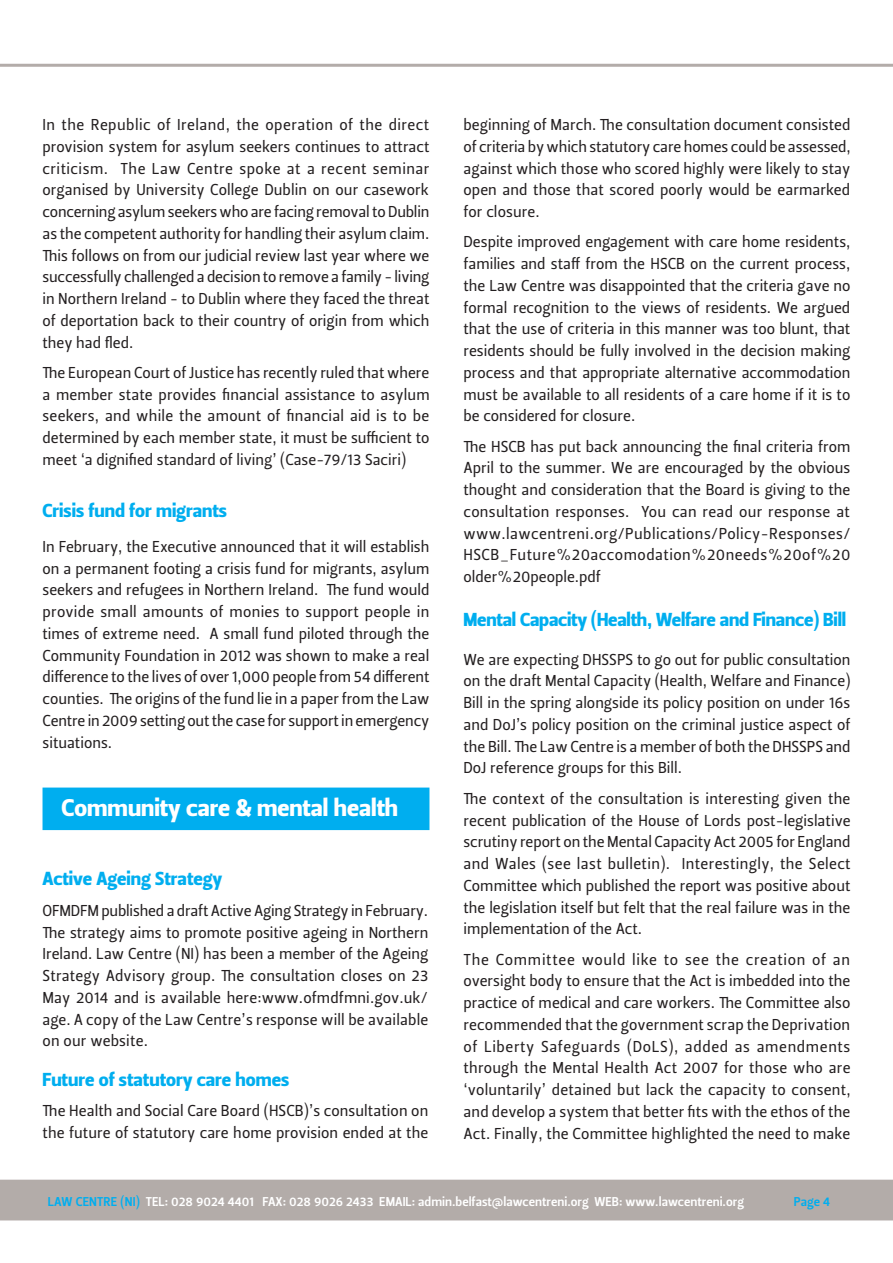
<style>
.page{position:relative;width:893px;height:1263px;background:#fff}
.page>*{position:absolute;margin:0;border:0;box-sizing:border-box;transform-origin:0 0}
.Subhead_1{font:24px "Leitura Sans Grot 4";color:#fff}
.Subhead_2{font:18.75px "Leitura Sans Grot 4";color:#00aeef}
.Body_text{font:15.75px/21.8px "Leitura Sans Grot 2";color:#231f20;text-align:justify}
.t1{font:12.75px "Leitura Sans Grot 3";color:#fff}
.t2{font:12.75px "Leitura Sans Grot 3";color:#00aeef}
.s1{color:#00aeef}
</style>
<div class="page">
<div style="left:0;top:1180px;width:893px;height:40px;background:#b3aca9"></div>
<hr style="left:0;top:64px;width:893px;height:3px;background:#b3aca9">
<div style="left:43px;top:787px;width:386px;height:43px;background:#00aeef;border:2px solid #00aeef"></div>
<p class="Body_text" style="left:43px;top:114px;width:389px">In the Republic of Ireland, the operation of the direct provision system for asylum seekers continues to attract criticism. The Law Centre spoke at a recent seminar organised by University College Dublin on our casework concerning asylum seekers who are facing removal to Dublin as the competent authority for handling their asylum claim.<br>This follows on from our judicial review last year where we successfully challenged a decision to remove a family - living in Northern Ireland - to Dublin where they faced the threat of deportation back to their country of origin from which they had fled.</p>
<p class="Body_text" style="left:43px;top:362px;width:389px">The European Court of Justice has recently ruled that where a member state provides financial assistance to asylum seekers, and while the amount of financial aid is to be determined by each member state, it must be sufficient to meet ‘a dignified standard of living’ (Case-79/13 Saciri)</p>
<p class="Subhead_2" style="left:43px;top:498px;width:186px">Crisis fund for migrants</p>
<p class="Body_text" style="left:43px;top:536px;width:388px">In February, the Executive announced that it will establish on a permanent footing a crisis fund for migrants, asylum seekers and refugees in Northern Ireland. The fund would provide small amounts of monies to support people in times of extreme need. A small fund piloted through the Community Foundation in 2012 was shown to make a real difference to the lives of over 1,000 people from 54 different counties. The origins of the fund lie in a paper from the Law Centre in 2009 setting out the case for support in emergency situations.</p>
<p class="Subhead_1" style="left:62px;top:791px;width:338px">Community care &amp; mental health</p>
<p class="Subhead_2" style="left:43px;top:866px;width:181px">Active Ageing Strategy</p>
<p class="Body_text" style="left:43px;top:900px;width:387px">OFMDFM published a draft Active Aging Strategy in February.<br>The strategy aims to promote positive ageing in Northern Ireland. Law Centre (NI) has been a member of the Ageing Strategy Advisory group. The consultation closes on 23<br>May 2014 and is available here:www.ofmdfmni.gov.uk/ age. A copy of the Law Centre’s response will be available on our website.</p>
<p class="Subhead_2" style="left:43px;top:1066px;width:248px">Future of statutory care homes</p>
<p class="Body_text" style="left:43px;top:1100px;width:387px">The Health and Social Care Board (HSCB)’s consultation on the future of statutory care home provision ended at the</p>
<p class="Body_text" style="left:463px;top:114px;width:389px">beginning of March. The consultation document consisted of criteria by which statutory care homes could be assessed, against which those who scored highly were likely to stay open and those that scored poorly would be earmarked for closure.</p>
<p class="Body_text" style="left:463px;top:231px;width:388px">Despite improved engagement with care home residents, families and staff from the HSCB on the current process, the Law Centre was disappointed that the criteria gave no formal recognition to the views of residents. We argued that the use of criteria in this manner was too blunt, that residents should be fully involved in the decision making process and that appropriate alternative accommodation must be available to all residents of a care home if it is to be considered for closure.</p>
<p class="Body_text" style="left:463px;top:436px;width:389px">The HSCB has put back announcing the final criteria from April to the summer. We are encouraged by the obvious thought and consideration that the Board is giving to the consultation responses. You can read our response at www.lawcentreni.org/Publications/Policy-Responses/ HSCB_Future%20accomodation%20needs%20of%20 older%20people.pdf</p>
<p class="Subhead_2" style="left:463px;top:607px;width:384px">Mental Capacity (Health, Welfare and Finance) Bill</p>
<p class="Body_text" style="left:463px;top:649px;width:388px">We are expecting DHSSPS to go out for public consultation on the draft Mental Capacity (Health, Welfare and Finance)<br>Bill in the spring alongside its policy position on under 16s and DoJ’s policy position on the criminal justice aspect of the Bill. The Law Centre is a member of both the DHSSPS and DoJ reference groups for this Bill.</p>
<p class="Body_text" style="left:463px;top:788px;width:389px">The context of the consultation is interesting given the recent publication of the House of Lords post-legislative scrutiny report on the Mental Capacity Act 2005 for England and Wales (see last bulletin). Interestingly, the Select Committee which published the report was positive about the legislation itself but felt that the real failure was in the implementation of the Act.</p>
<p class="Body_text" style="left:463px;top:948px;width:389px">The Committee would like to see the creation of an oversight body to ensure that the Act is imbedded into the practice of medical and care workers. The Committee also recommended that the government scrap the Deprivation of Liberty Safeguards (DoLS), added as amendments through the Mental Health Act 2007 for those who are ‘voluntarily’ detained but lack the capacity to consent, and develop a system that better fits with the ethos of the Act. Finally, the Committee highlighted the need to make</p>
<p class="t1" style="left:48px;top:1193px;width:698px"><span class="s1">LAW CENTRE (NI)</span> TEL: 028 9024 4401 FAX: 028 9026 2433 EMAIL: admin.belfast@lawcentreni.org WEB: www.lawcentreni.org</p>
<p class="t2" style="left:794px;top:1193px;width:38px">Page 4</p>
</div>
